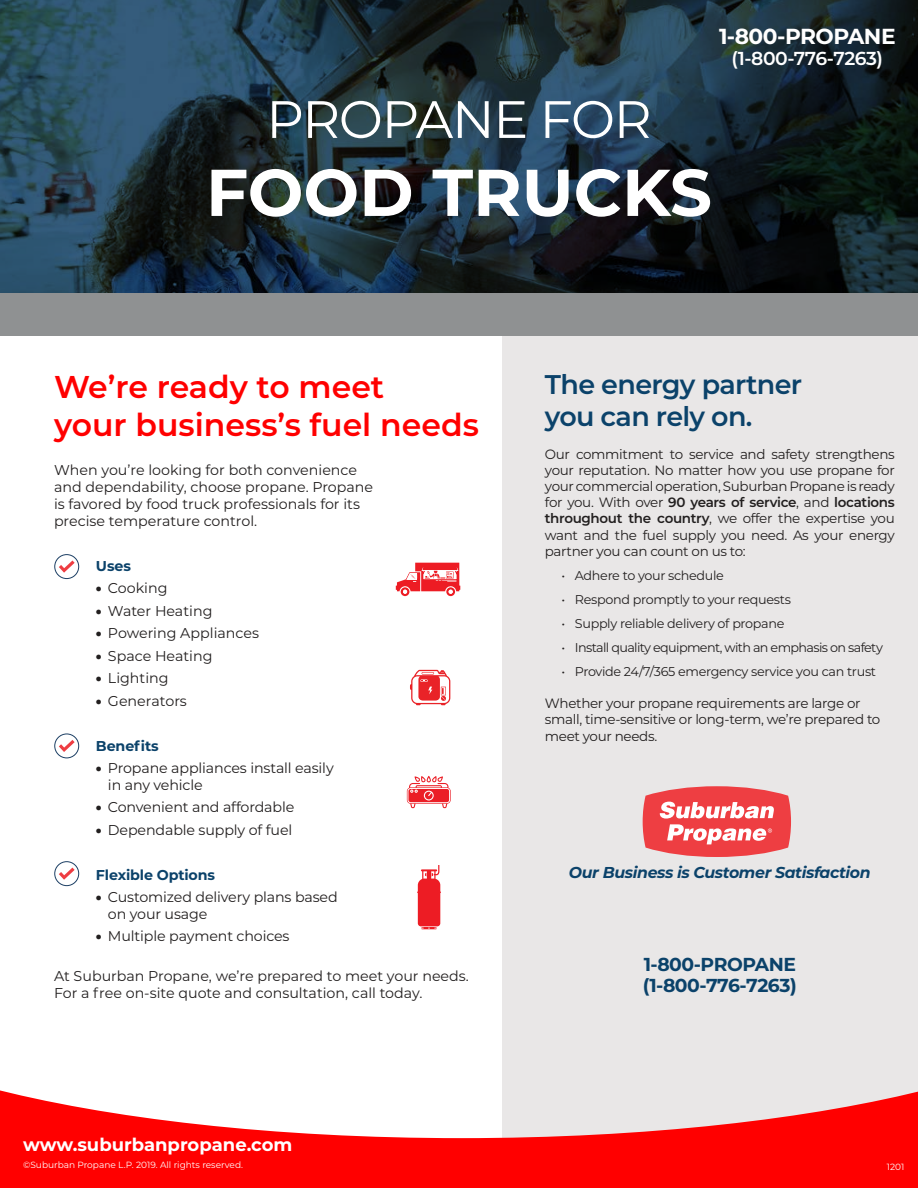
<style>
.page{position:relative;width:918px;height:1188px;background:#fff}
.page>*{position:absolute;margin:0;border:0;box-sizing:border-box;transform-origin:0 0}
.t1{font:700 66px "Montserrat";color:#fff}
.t2{font:52.5px "Montserrat";letter-spacing:-.025em;color:#fff}
.t3{font:600 31.5px/37.8px "Montserrat";color:#f00}
.t4{font:600 27px/32.4px "Montserrat";letter-spacing:-.025em;color:#0b426a}
.t5{font:700 21.75px "Montserrat";letter-spacing:-.025em;color:#fff}
.t6{font:700 18.75px/21px "Montserrat";letter-spacing:-.025em;color:#0b426a}
.t7{font:600 18.75px "Montserrat";letter-spacing:-.025em;color:#fff}
.t8{font:700 18px "Montserrat";color:#fff}
.t9{font:italic 700 15.75px "Montserrat";letter-spacing:-.025em;color:#0b426a}
.t10{font:14.25px/17.1px "Montserrat";letter-spacing:-.01em;color:#221f1f}
.t11{font:700 14.25px "Montserrat";letter-spacing:-.01em;color:#0b426a}
.t12{font:13.5px/16.2px "Montserrat";letter-spacing:-.025em;color:#221f1f;text-align:justify}
.t13{font:12.75px "Montserrat";letter-spacing:-.025em;color:#221f1f}
.t14{font:12.75px "Montserrat";letter-spacing:-.05em;color:#221f1f}
.t15{font:9px "Montserrat";color:#fff}
.s1{font-weight:900}
.s2{font-weight:600}
</style>
<div class="page">
<svg style="left:0;top:0;width:918px;height:294px;background:#1c303b"></svg>
<div style="left:502px;top:333px;width:416px;height:823px;background:#e9e7e7"></div>
<div style="left:0;top:294px;width:918px;height:42px;background:#8f9192"></div>
<svg style="left:0;top:1090px;width:918px;height:98px;fill:#f00"></svg>
<svg style="left:643px;top:786px;width:148px;height:71px;background:#f07174"></svg>
<div style="left:54px;top:554px;width:25px;height:25px;border:1px solid #1c3f64;border-radius:50%"></div>
<svg style="left:59px;top:561px;width:16px;height:12px"></svg>
<div style="left:54px;top:734px;width:25px;height:24px;border:1px solid #1c3f64;border-radius:50%"></div>
<svg style="left:59px;top:740px;width:16px;height:12px"></svg>
<svg style="left:396px;top:563px;width:64px;height:33px"></svg>
<svg style="left:410px;top:670px;width:40px;height:35px"></svg>
<div style="left:54px;top:861px;width:25px;height:25px;border:1px solid #1c3f64;border-radius:50%"></div>
<svg style="left:59px;top:868px;width:16px;height:12px"></svg>
<svg style="left:407px;top:776px;width:44px;height:32px"></svg>
<div style="left:408px;top:788px;width:42px;height:15px;border:1px solid #fff;border-radius:3px"></div>
<svg style="left:417px;top:865px;width:24px;height:64px;background:#f15056"></svg>
<h3 class="t5" style="left:719px;top:27px;width:178px">1-800-PROPANE</h3>
<h3 class="t7" style="left:732px;top:50px;width:153px">(1-800-776-7263)</h3>
<h2 class="t2" style="left:266px;top:94px;width:387px">PROPANE FOR</h2>
<h1 class="t1" style="left:206px;top:164px;width:507px">FOOD TRUCKS</h1>
<h3 class="t3" style="left:54px;top:370px;width:426px">We’re ready to meet<br>your business’s fuel needs</h3>
<p class="t10" style="left:54px;top:462px;width:321px">When you’re looking for both convenience and dependability, choose propane. Propane is favored by food truck professionals for its precise temperature control.</p>
<p class="t11" style="left:96px;top:560px;width:36px">Uses</p>
<p class="t10" style="left:96px;top:580px;width:73px"><span class="s1">•</span> Cooking</p>
<p class="t10" style="left:96px;top:603px;width:118px"><span class="s1">•</span> Water Heating</p>
<p class="t10" style="left:96px;top:625px;width:165px"><span class="s1">•</span> Powering Appliances</p>
<p class="t10" style="left:96px;top:648px;width:118px"><span class="s1">•</span> Space Heating</p>
<p class="t10" style="left:96px;top:670px;width:74px"><span class="s1">•</span> Lighting</p>
<p class="t10" style="left:96px;top:693px;width:92px"><span class="s1">•</span> Generators</p>
<p class="t11" style="left:96px;top:740px;width:64px">Benefits</p>
<p class="t10" style="left:108px;top:761px;width:227px;line-height:16.5px;text-indent:-12px"><span class="s1">•</span> Propane appliances install easily in any vehicle</p>
<p class="t10" style="left:96px;top:799px;width:200px"><span class="s1">•</span> Convenient and affordable</p>
<p class="t10" style="left:96px;top:822px;width:198px"><span class="s1">•</span> Dependable supply of fuel</p>
<p class="t11" style="left:96px;top:869px;width:121px">Flexible Options</p>
<p class="t10" style="left:108px;top:890px;width:231px;line-height:16.5px;text-indent:-12px"><span class="s1">•</span> Customized delivery plans based on your usage</p>
<p class="t10" style="left:96px;top:928px;width:195px"><span class="s1">•</span> Multiple payment choices</p>
<p class="t10" style="left:54px;top:968px;width:416px">At Suburban Propane, we’re prepared to meet your needs.<br>For a free on-site quote and consultation, call today.</p>
<p class="t8" style="left:23px;top:1137px;width:271px">www.suburbanpropane.com</p>
<p class="t15" style="left:23px;top:1160px;width:221px">©Suburban Propane L.P. 2019. All rights reserved.</p>
<h3 class="t4" style="left:545px;top:370px;width:259px">The energy partner you can rely on.</h3>
<p class="t12" style="left:545px;top:446px;width:351px">Our commitment to service and safety strengthens your reputation. No matter how you use propane for your commercial operation, Suburban Propane is ready for you. With over <span class="s2">90 years of service</span>, and <span class="s2">locations throughout the country</span>, we offer the expertise you want and the fuel supply you need. As your energy partner you can count on us to:</p>
<p class="t13" style="left:561px;top:569px;width:164px">• Adhere to your schedule</p>
<p class="t13" style="left:561px;top:593px;width:231px">• Respond promptly to your requests</p>
<p class="t13" style="left:561px;top:617px;width:225px">• Supply reliable delivery of propane</p>
<p class="t14" style="left:561px;top:641px;width:323px">• Install quality equipment, with an emphasis on safety</p>
<p class="t13" style="left:561px;top:665px;width:316px">• Provide 24/7/365 emergency service you can trust</p>
<p class="t12" style="left:545px;top:696px;width:337px;text-align:left">Whether your propane requirements are large or small, time-sensitive or long-term, we’re prepared to meet your needs.</p>
<p class="t9" style="left:569px;top:863px;width:303px">Our Business is Customer Satisfaction</p>
<h3 class="t6" style="left:643px;top:955px;width:155px">1-800-PROPANE (1-800-776-7263)</h3>
<p class="t15" style="left:887px;top:1163px;width:19px">1201</p>
</div>
